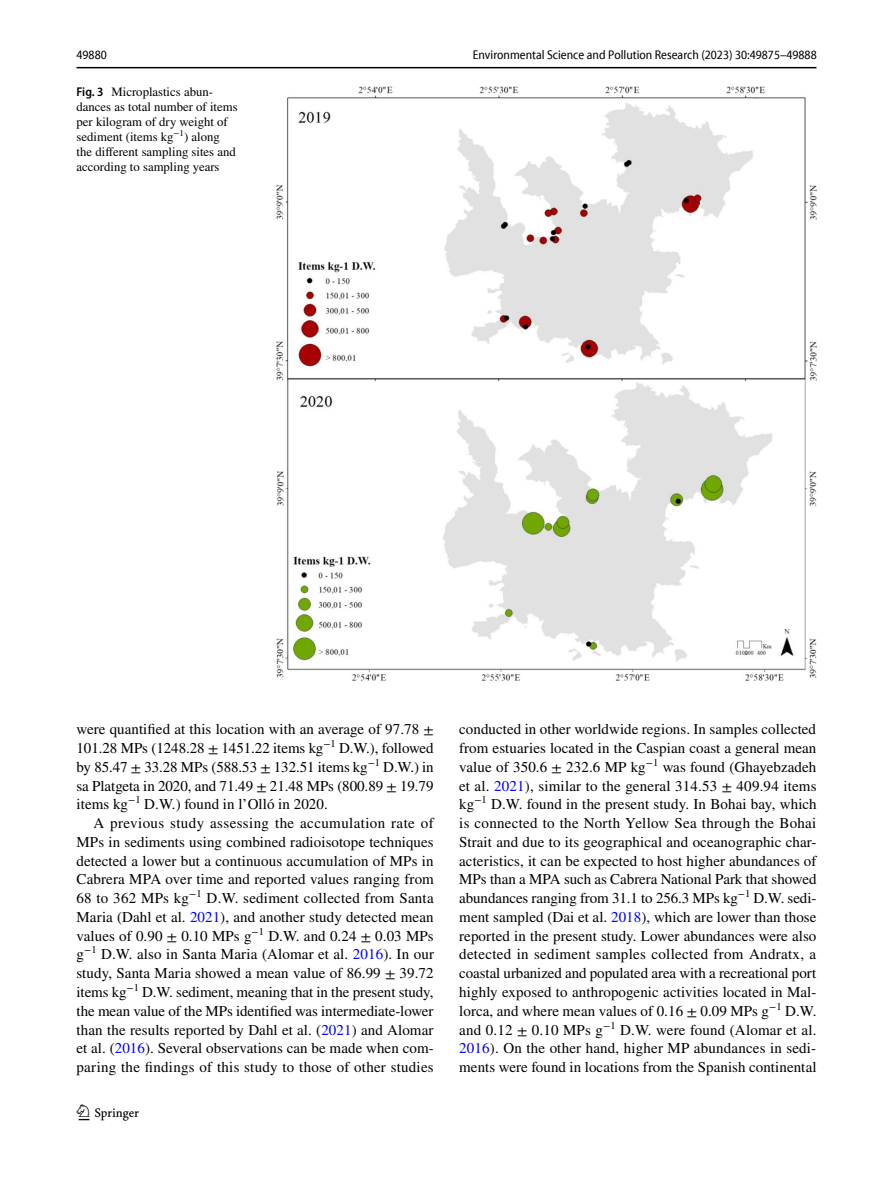
<style>
.page{position:relative;width:893px;height:1187px;background:#fff}
.page>*{position:absolute;margin:0;border:0;box-sizing:border-box;transform-origin:0 0}
.t1{font:22.5px "Springnew Regular 2";color:#000}
.t2{font:15px/18.8px "STIX";letter-spacing:.005em;color:#000;text-align:justify}
.t3{font:12.75px/15px "STIX";color:#000}
.t4{font:semi-condensed 12.75px "Myriad Pro Unic";color:#000}
.s1{font-family:"Myriad Pro";font-weight:600;font-stretch:semi-condensed}
.s2{color:#00f}
</style>
<div class="page">
<hr style="left:77px;top:67px;width:739px;height:1px;background:#000">
<img style="left:276px;top:87px;width:540px;height:593px">
<p class="t4" style="left:77px;top:50px;width:32px">49880</p>
<p class="t4" style="left:473px;top:50px;width:346px">Environmental Science and Pollution Research (2023) 30:49875–49888</p>
<p class="t3" style="left:77px;top:85px;width:163px"><span class="s1">Fig. 3</span> Microplastics abun&shy;dances as total number of items per kilogram of dry weight of sediment (items kg<sup>−1</sup>) along the different sampling sites and according to sampling years</p>
<p class="t2" style="left:77px;top:721px;width:359px">were quantified at this location with an average of 97.78 ± 101.28 MPs (1248.28 ± 1451.22 items kg<sup>−1</sup> D.W.), followed by 85.47 ± 33.28 MPs (588.53 ± 132.51 items kg<sup>−1</sup> D.W.) in sa Platgeta in 2020, and 71.49 ± 21.48 MPs (800.89 ± 19.79 items kg<sup>−1</sup> D.W.) found in l’Olló in 2020.</p>
<p class="t2" style="left:77px;top:814px;width:359px;text-indent:17px">A previous study assessing the accumulation rate of MPs in sediments using combined radioisotope techniques detected a lower but a continuous accumulation of MPs in Cabrera MPA over time and reported values ranging from 68 to 362 MPs kg<sup>−1</sup> D.W. sediment collected from Santa Maria (Dahl et al. <span class="s2">2021</span>), and another study detected mean values of 0.90 ± 0.10 MPs g<sup>−1</sup> D.W. and 0.24 ± 0.03 MPs g<sup>−1</sup> D.W. also in Santa Maria (Alomar et al. <span class="s2">2016</span>). In our study, Santa Maria showed a mean value of 86.99 ± 39.72 items kg<sup>−1</sup> D.W. sediment, meaning that in the present study, the mean value of the MPs identified was intermediate-lower than the results reported by Dahl et al. (<span class="s2">2021</span>) and Alomar et al. (<span class="s2">2016</span>). Several observations can be made when com&shy;paring the findings of this study to those of other studies</p>
<h1 class="t1" style="left:79px;top:1104px;width:62px">1 3</h1>
<p class="t2" style="left:459px;top:721px;width:359px">conducted in other worldwide regions. In samples collected from estuaries located in the Caspian coast a general mean value of 350.6 ± 232.6 MP kg<sup>−1</sup> was found (Ghayebzadeh et al. <span class="s2">2021</span>), similar to the general 314.53 ± 409.94 items kg<sup>−1</sup> D.W. found in the present study. In Bohai bay, which is connected to the North Yellow Sea through the Bohai Strait and due to its geographical and oceanographic char&shy;acteristics, it can be expected to host higher abundances of MPs than a MPA such as Cabrera National Park that showed abundances ranging from 31.1 to 256.3 MPs kg<sup>−1</sup> D.W. sedi&shy;ment sampled (Dai et al. <span class="s2">2018</span>), which are lower than those reported in the present study. Lower abundances were also detected in sediment samples collected from Andratx, a coastal urbanized and populated area with a recreational port highly exposed to anthropogenic activities located in Mal&shy;lorca, and where mean values of 0.16 ± 0.09 MPs g<sup>−1</sup> D.W. and 0.12 ± 0.10 MPs g<sup>−1</sup> D.W. were found (Alomar et al.<br><span class="s2">2016</span>). On the other hand, higher MP abundances in sedi&shy;ments were found in locations from the Spanish continental</p>
</div>
